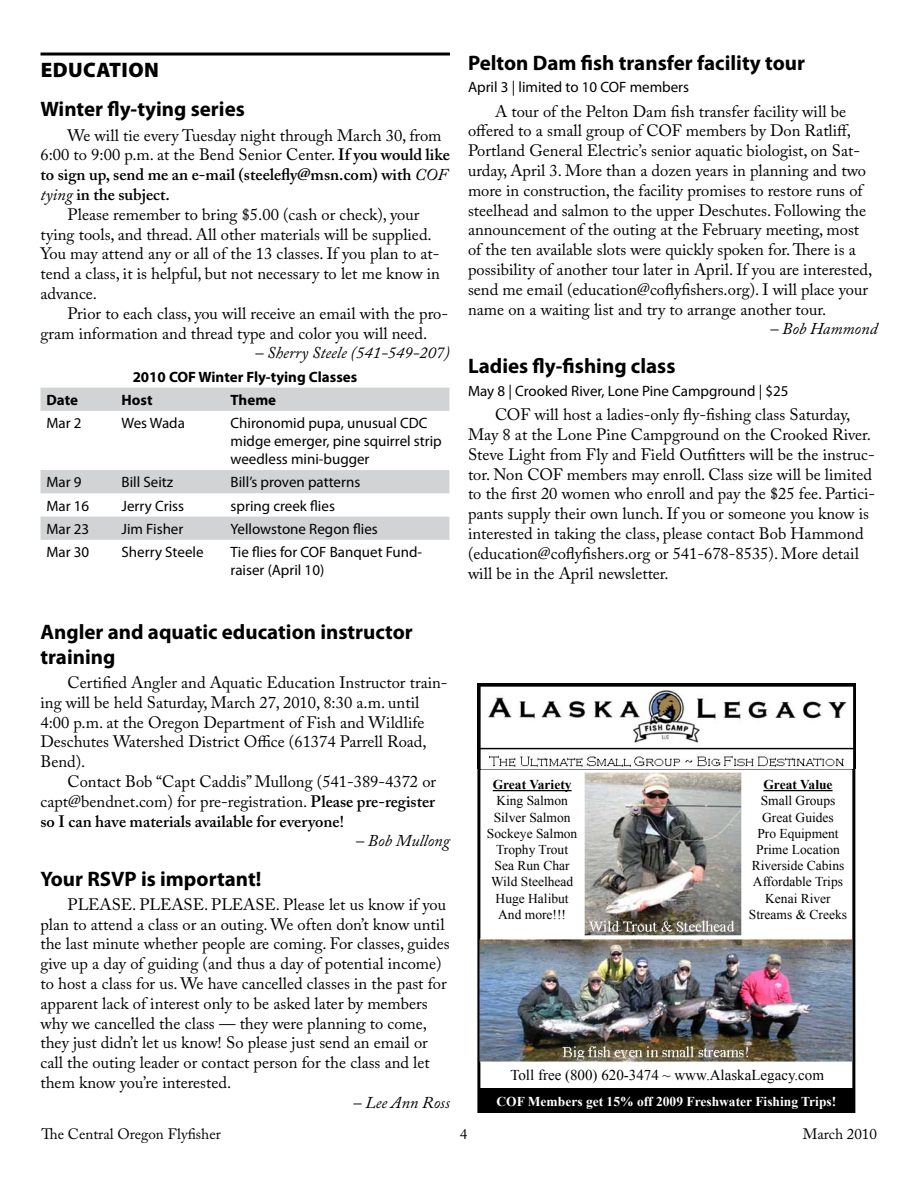
<style>
.page{position:relative;width:918px;height:1188px;background:#fff}
.page>*{position:absolute;margin:0;border:0;box-sizing:border-box;transform-origin:0 0}
.t1{font:700 21px/25.2px "Myriad Pro";color:#000}
.t2{font:900 21px "Myriad Pro";color:#000}
.t3{font:16.5px/19.8px "Adobe Caslon Pro";color:#000}
.t4{font:600 16.5px "Adobe Caslon Pro";color:#000}
.t5{font:italic 16.5px "Adobe Caslon Pro";color:#000}
.t6{font:15px/18px "Myriad Pro";color:#000}
.t7{font:700 15px "Myriad Pro";color:#000}
.t8{font:15px "Times New Roman";color:#000}
.t9{font:15px "Adobe Caslon Pro";color:#000}
.t10{font:13.5px/16.2px "Times New Roman";color:#000;text-align:center}
.t11{font:700 13.5px "Times New Roman";color:#fff}
.t12{font:700 13.5px "Times New Roman";color:#000}
.s1{font-weight:600}
.s2{font-weight:400;font-style:italic}
</style>
<div class="page">
<hr style="left:40px;top:53px;width:410px;height:3px;background:#000">
<svg style="left:40px;top:388px;width:409px;height:152px"></svg>
<div style="left:477px;top:766px;width:378px;height:347px;border:3px solid #000"></div>
<img style="left:479px;top:938px;width:372px;height:125px">
<hr style="left:493px;top:790px;width:79px;height:1px;background:#000">
<hr style="left:763px;top:790px;width:70px;height:1px;background:#000">
<div style="left:480px;top:1088px;width:373px;height:24px;background:#000"></div>
<img style="left:477px;top:684px;width:378px;height:85px">
<img style="left:585px;top:772px;width:157px;height:164px">
<p class="t2" style="left:41px;top:56px;width:120px">EDUCATION</p>
<p class="t1" style="left:40px;top:96px;width:206px">Winter fly-tying series</p>
<p class="t3" style="left:68px;top:125px;width:375px">We will tie every Tuesday night through March 30, from</p>
<p class="t3" style="left:41px;top:145px;width:411px">6:00 to 9:00 p.m. at the Bend Senior Center. <span class="s1">If you would like</span></p>
<p class="t4" style="left:41px;top:165px;width:409px">to sign up, send me an e-mail (steelefly@msn.com) with <span class="s2">COF</span></p>
<p class="t4" style="left:41px;top:185px;width:131px"><span class="s2">tying</span> in the subject.</p>
<p class="t3" style="left:68px;top:204px;width:353px">Please remember to bring $5.00 (cash or check), your</p>
<p class="t3" style="left:41px;top:224px;width:393px">tying tools, and thread. All other materials will be supplied.</p>
<p class="t3" style="left:41px;top:244px;width:400px">You may attend any or all of the 13 classes. If you plan to at-</p>
<p class="t3" style="left:41px;top:264px;width:401px">tend a class, it is helpful, but not necessary to let me know in</p>
<p class="t3" style="left:41px;top:283px;width:58px">advance.</p>
<p class="t3" style="left:68px;top:303px;width:382px">Prior to each class, you will receive an email with the pro-</p>
<p class="t3" style="left:41px;top:323px;width:388px">gram information and thread type and color you will need.</p>
<p class="t5" style="left:255px;top:343px;width:196px">– Sherry Steele (541-549-207)</p>
<p class="t7" style="left:133px;top:367px;width:226px">2010 COF Winter Fly-tying Classes</p>
<p class="t7" style="left:46px;top:390px;width:33px">Date</p>
<p class="t7" style="left:122px;top:390px;width:32px">Host</p>
<p class="t7" style="left:231px;top:390px;width:47px">Theme</p>
<p class="t6" style="left:46px;top:414px;width:37px">Mar 2</p>
<p class="t6" style="left:122px;top:414px;width:65px">Wes Wada</p>
<p class="t6" style="left:231px;top:414px;width:213px">Chironomid pupa, unusual CDC midge emerger, pine squirrel strip weedless mini-bugger</p>
<p class="t6" style="left:46px;top:473px;width:37px">Mar 9</p>
<p class="t6" style="left:122px;top:473px;width:53px">Bill Seitz</p>
<p class="t6" style="left:231px;top:473px;width:131px">Bill’s proven patterns</p>
<p class="t6" style="left:46px;top:496px;width:44px">Mar 16</p>
<p class="t6" style="left:122px;top:496px;width:64px">Jerry Criss</p>
<p class="t6" style="left:231px;top:496px;width:106px">spring creek flies</p>
<p class="t6" style="left:46px;top:520px;width:44px">Mar 23</p>
<p class="t6" style="left:122px;top:520px;width:63px">Jim Fisher</p>
<p class="t6" style="left:231px;top:520px;width:149px">Yellowstone Regon flies</p>
<p class="t6" style="left:46px;top:543px;width:44px">Mar 30</p>
<p class="t6" style="left:122px;top:543px;width:84px">Sherry Steele</p>
<p class="t6" style="left:231px;top:543px;width:193px">Tie flies for COF Banquet Fund&shy;raiser (April 10)</p>
<p class="t1" style="left:40px;top:618px;width:374px">Angler and aquatic education instructor training</p>
<p class="t3" style="left:41px;top:672px;width:409px;text-indent:27px">Certified Angler and Aquatic Education Instructor train&shy;ing will be held Saturday, March 27, 2010, 8:30 a.m. until 4:00 p.m. at the Oregon Department of Fish and Wildlife Deschutes Watershed District Office (61374 Parrell Road, Bend).</p>
<p class="t3" style="left:41px;top:771px;width:397px;text-align:justify;text-indent:27px">Contact Bob “Capt Caddis” Mullong (541-389-4372 or capt@bendnet.com) for pre-registration. <span class="s1">Please pre-register so I can have materials available for everyone!</span></p>
<p class="t5" style="left:356px;top:831px;width:96px">– Bob Mullong</p>
<p class="t1" style="left:40px;top:865px;width:222px">Your RSVP is important!</p>
<p class="t3" style="left:41px;top:894px;width:411px;text-indent:27px">PLEASE. PLEASE. PLEASE. Please let us know if you plan to attend a class or an outing. We often don’t know until the last minute whether people are coming. For classes, guides give up a day of guiding (and thus a day of potential income) to host a class for us. We have cancelled classes in the past for apparent lack of interest only to be asked later by members why we cancelled the class — they were planning to come, they just didn’t let us know! So please just send an email or call the outing leader or contact person for the class and let them know you’re interested.</p>
<p class="t5" style="left:353px;top:1093px;width:98px">– Lee Ann Ross</p>
<p class="t1" style="left:468px;top:49px;width:339px">Pelton Dam fish transfer facility tour</p>
<p class="t6" style="left:468px;top:78px;width:223px">April 3 | limited to 10 COF members</p>
<p class="t3" style="left:468px;top:101px;width:406px;text-indent:27px">A tour of the Pelton Dam fish transfer facility will be offered to a small group of COF members by Don Ratliff, Portland General Electric’s senior aquatic biologist, on Sat&shy;urday, April 3. More than a dozen years in planning and two more in construction, the facility promises to restore runs of steelhead and salmon to the upper Deschutes. Following the announcement of the outing at the February meeting, most of the ten available slots were quickly spoken for. There is a possibility of another tour later in April. If you are interested, send me email (education@coflyfishers.org). I will place your name on a waiting list and try to arrange another tour.</p>
<p class="t5" style="left:770px;top:319px;width:109px">– Bob Hammond</p>
<p class="t1" style="left:468px;top:353px;width:209px">Ladies fly-fishing class</p>
<p class="t6" style="left:468px;top:382px;width:322px">May 8 | Crooked River, Lone Pine Campground | $25</p>
<p class="t3" style="left:468px;top:405px;width:409px;text-indent:27px">COF will host a ladies-only fly-fishing class Saturday, May 8 at the Lone Pine Campground on the Crooked River.<br>Steve Light from Fly and Field Outfitters will be the instruc&shy;tor. Non COF members may enroll. Class size will be limited to the first 20 women who enroll and pay the $25 fee. Partici&shy;pants supply their own lunch. If you or someone you know is interested in taking the class, please contact Bob Hammond (education@coflyfishers.org or 541‑678‑8535). More detail will be in the April newsletter.</p>
<p class="t12" style="left:493px;top:775px;width:80px">Great Variety</p>
<p class="t10" style="left:487px;top:793px;width:92px">King Salmon<br>Silver Salmon<br>Sockeye Salmon<br>Trophy Trout<br>Sea Run Char<br>Wild Steelhead<br>Huge Halibut<br>And more!!!</p>
<p class="t12" style="left:763px;top:775px;width:71px">Great Value</p>
<p class="t10" style="left:749px;top:793px;width:100px">Small Groups<br>Great Guides<br>Pro Equipment<br>Prime Location<br>Riverside Cabins<br>Affordable Trips<br>Kenai River<br>Streams &amp; Creeks</p>
<p class="t8" style="left:510px;top:1065px;width:315px">Toll free (800) 620-3474 ~ www.AlaskaLegacy.com</p>
<p class="t11" style="left:497px;top:1092px;width:341px">COF Members get 15% off 2009 Freshwater Fishing Trips!</p>
<p class="t9" style="left:41px;top:1125px;width:181px">The Central Oregon Flyfisher</p>
<p class="t9" style="left:460px;top:1125px;width:9px">4</p>
<p class="t9" style="left:803px;top:1125px;width:76px">March 2010</p>
</div>
